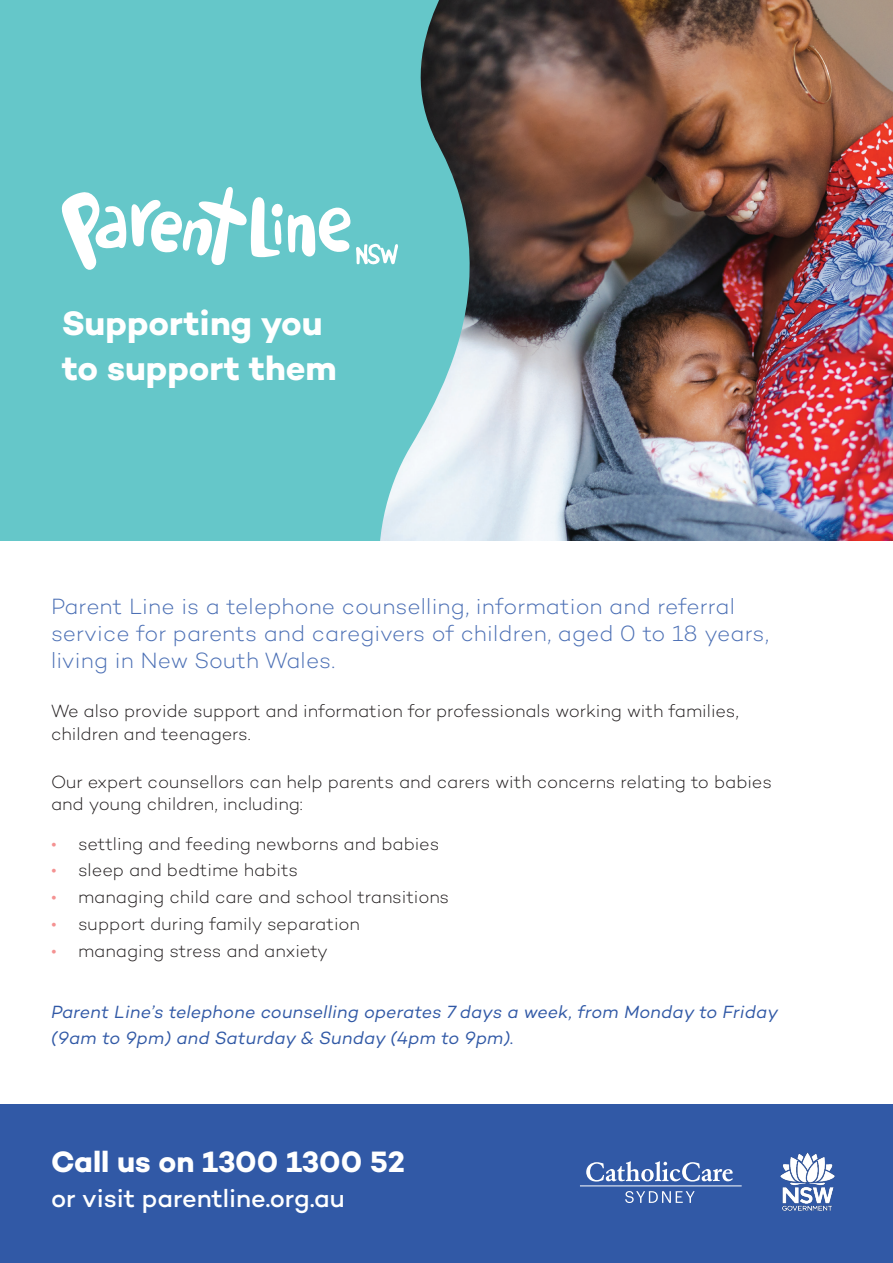
<style>
.page{position:relative;width:893px;height:1263px;background:#fff}
.page>*{position:absolute;margin:0;border:0;box-sizing:border-box;transform-origin:0 0}
.Body_Copy__Pull_Out_Info{font:700 34.5px/45px "Campton";color:#fff}
.t1{font:700 30px "Campton";letter-spacing:-.005em;color:#fff}
.t2{font:500 25.5px "Campton";letter-spacing:-.005em;color:#fff}
.Body_Copy__Pull_Out_Info-2{font:300 22.5px/27px "Campton";letter-spacing:.01em;color:#4c70b5}
.Body_Copy__Pull_Out_Info-3{font:300 18px/22.5px "Campton";color:#231f20}
.Body_Copy__Pull_Out_Info-4{font:italic 18px/25.5px "Campton";letter-spacing:.005em;color:#3159a6}
.s1{color:#f49292}
</style>
<div class="page">
<img style="left:598px;top:0;width:295px;height:541px">
<svg style="left:0;top:0;width:598px;height:541px;background:#75b3b4"></svg>
<svg style="left:183px;top:0;width:290px;height:225px;background:#5cb0b2"></svg>
<div style="left:0;top:1103px;width:893px;height:160px;background:#3159a6"></div>
<img style="left:780px;top:1152px;width:55px;height:59px">
<svg style="left:62px;top:187px;width:336px;height:83px"></svg>
<svg style="left:586px;top:1161px;width:147px;height:20px"></svg>
<svg style="left:625px;top:1191px;width:70px;height:12px"></svg>
<hr style="left:580px;top:1185px;width:162px;height:1px;background:#fff">
<p class="Body_Copy__Pull_Out_Info" style="left:62px;top:300px;width:276px">Supporting you to support them</p>
<p class="Body_Copy__Pull_Out_Info-2" style="left:51px;top:592px;width:719px">Parent Line is a telephone counselling, information and referral service for parents and caregivers of children, aged 0 to 18 years, living in New South Wales.</p>
<p class="Body_Copy__Pull_Out_Info-3" style="left:51px;top:699px;width:689px">We also provide support and information for professionals working with families, children and teenagers.</p>
<p class="Body_Copy__Pull_Out_Info-3" style="left:51px;top:770px;width:722px">Our expert counsellors can help parents and carers with concerns relating to babies and young children, including:</p>
<p class="Body_Copy__Pull_Out_Info-3" style="left:51px;top:832px;width:390px"><span class="s1">•</span> settling and feeding newborns and babies</p>
<p class="Body_Copy__Pull_Out_Info-3" style="left:51px;top:859px;width:249px"><span class="s1">•</span> sleep and bedtime habits</p>
<p class="Body_Copy__Pull_Out_Info-3" style="left:51px;top:885px;width:400px"><span class="s1">•</span> managing child care and school transitions</p>
<p class="Body_Copy__Pull_Out_Info-3" style="left:51px;top:912px;width:310px"><span class="s1">•</span> support during family separation</p>
<p class="Body_Copy__Pull_Out_Info-3" style="left:51px;top:939px;width:279px"><span class="s1">•</span> managing stress and anxiety</p>
<p class="Body_Copy__Pull_Out_Info-4" style="left:51px;top:999px;width:729px">Parent Line’s telephone counselling operates 7 days a week, from Monday to Friday (9am to 9pm) and Saturday &amp; Sunday (4pm to 9pm).</p>
<p class="t1" style="left:51px;top:1143px;width:356px">Call us on 1300 1300 52</p>
<p class="t2" style="left:51px;top:1182px;width:295px">or visit parentline.org.au</p>
</div>
